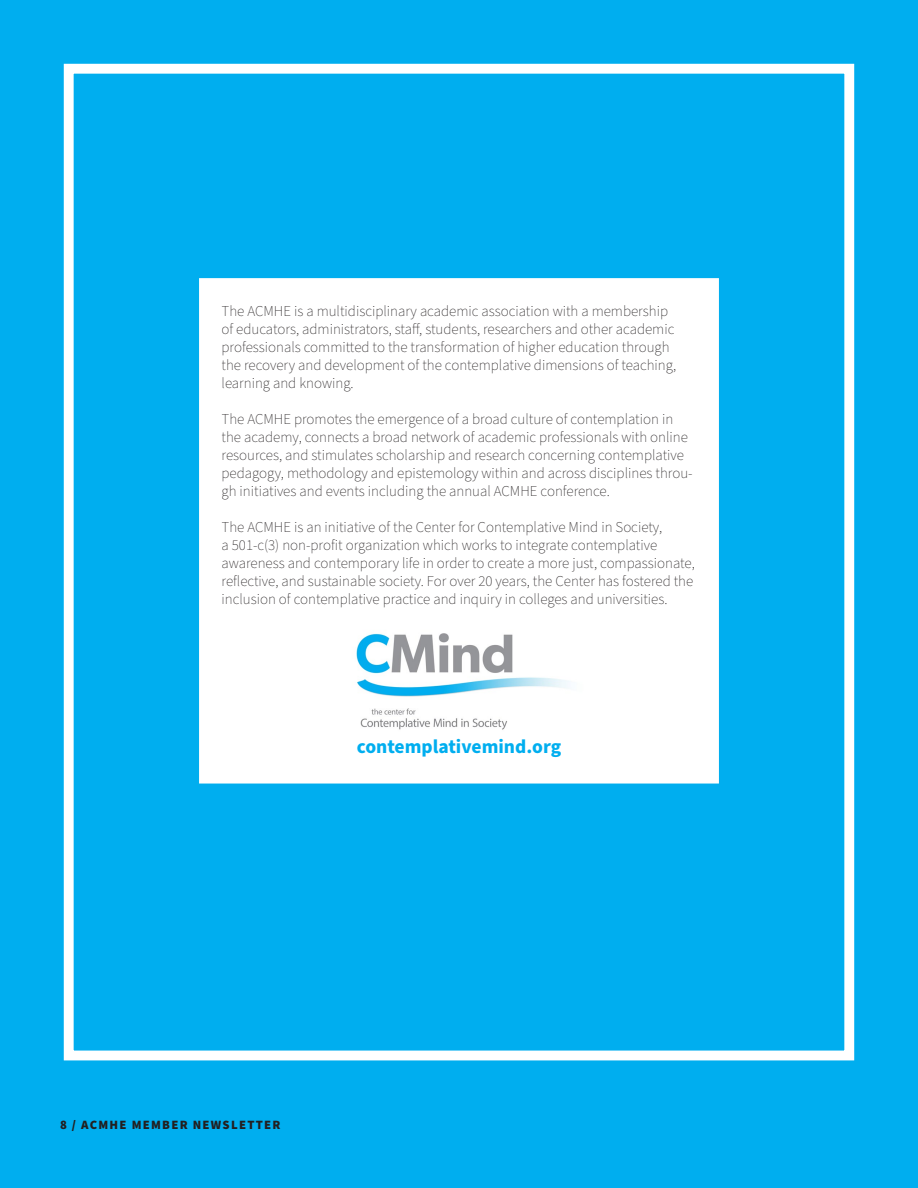
<style>
.page{position:relative;width:918px;height:1188px;background:#00aeef}
.page>*{position:absolute;margin:0;border:0;box-sizing:border-box;transform-origin:0 0}
.Body_Text{font:700 19.5px "Source Sans Pro";color:#00aeef}
.Body_Text-2{font:200 15px/18px "Source Sans Pro";color:#231f20}
.t1{font:900 12.75px "Source Sans Pro";letter-spacing:.1em;color:#231f20}
</style>
<div class="page">
<div style="left:210px;top:289px;width:498px;height:483px;background:#fff"></div>
<div style="left:199px;top:278px;width:520px;height:506px;border:22px solid #fff"></div>
<img style="left:356px;top:633px;width:214px;height:97px">
<div style="left:64px;top:64px;width:790px;height:996px;border:10px solid #fff"></div>
<p class="Body_Text-2" style="left:222px;top:302px;width:456px">The ACMHE is a multidisciplinary academic association with a membership of educators, administrators, staff, students, researchers and other academic professionals committed to the transformation of higher education through the recovery and development of the contemplative dimensions of teaching, learning and knowing.</p>
<p class="Body_Text-2" style="left:222px;top:410px;width:473px">The ACMHE promotes the emergence of a broad culture of contemplation in the academy, connects a broad network of academic professionals with online resources, and stimulates scholarship and research concerning contemplative pedagogy, methodology and epistemology within and across disciplines throu&shy;gh initiatives and events including the annual ACMHE conference.</p>
<p class="Body_Text-2" style="left:222px;top:518px;width:475px">The ACMHE is an initiative of the Center for Contemplative Mind in Society,<br>a 501-c(3) non-profit organization which works to integrate contemplative awareness and contemporary life in order to create a more just, compassionate, reflective, and sustainable society. For over 20 years, the Center has fostered the inclusion of contemplative practice and inquiry in colleges and universities.</p>
<p class="Body_Text" style="left:357px;top:734px;width:206px">contemplativemind.org</p>
<p class="t1" style="left:60px;top:1116px;width:222px">8 / ACMHE MEM BER NEWSLETTER</p>
</div>
